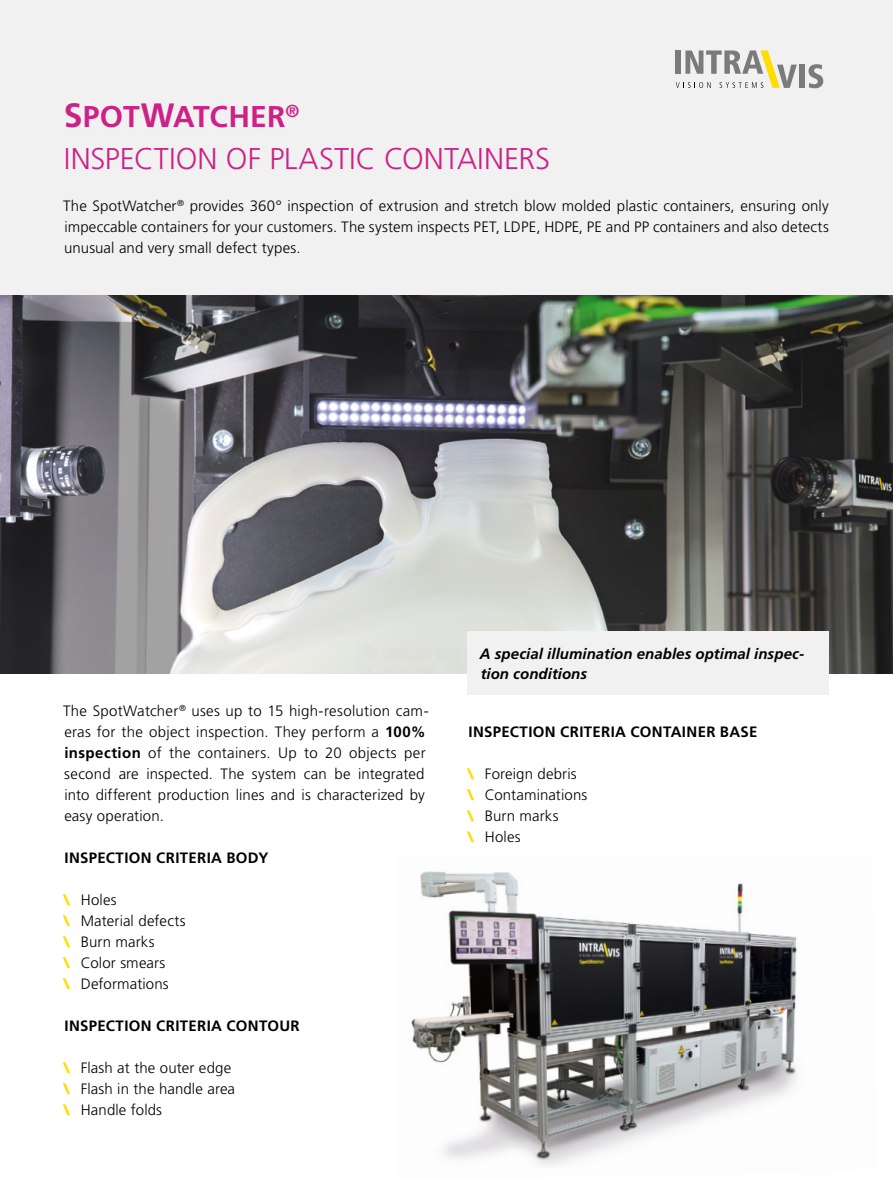
<style>
.page{position:relative;width:893px;height:1187px;background:#fff}
.page>*{position:absolute;margin:0;border:0;box-sizing:border-box;transform-origin:0 0}
.t1{font:300 30px/42px "Frutiger LT Std";letter-spacing:.005em;color:#cd2185}
.t2{font:300 15px/21px "Frutiger LT Std";letter-spacing:.01em;color:#000}
.t3{font:700 15px "Frutiger LT Std";letter-spacing:.02em;color:#000}
.t4{font:italic 700 15px/19.5px "Frutiger LT Std";letter-spacing:.005em;color:#000}
.s1{font-weight:700;font-size:33.75px}
.s2{font-weight:700}
.s3{font-weight:900;color:#fd0}
</style>
<div class="page">
<img style="left:411px;top:871px;width:386px;height:295px">
<div style="left:0;top:0;width:893px;height:295px;background:#f1f1f1"></div>
<svg style="left:676px;top:50px;width:121px;height:38px"></svg>
<div style="left:799px;top:65px;width:6px;height:23px;background:#7c7b7b"></div>
<svg style="left:808px;top:64px;width:15px;height:24px"></svg>
<img style="left:0;top:295px;width:893px;height:378px">
<div style="left:468px;top:631px;width:361px;height:63px;background:#f1f1f1"></div>
<h1 class="t1" style="left:64px;top:96px;width:488px"><span class="s1">S</span><span class="s2">POT</span><span class="s1">W</span><span class="s2">ATCHER</span><sup>®<br></sup>INSPECTION OF PLASTIC CONTAINERS</h1>
<p class="t2" style="left:63px;top:196px;width:767px;text-align:justify">The SpotWatcher<sup>®</sup> provides 360° inspection of extrusion and stretch blow molded plastic containers, ensuring only impeccable containers for your customers. The system inspects PET, LDPE, HDPE, PE and PP containers and also detects unusual and very small defect types.</p>
<p class="t2" style="left:63px;top:700px;width:367px">The SpotWatcher<sup>®</sup> uses up to 15 high-resolution cam&shy;eras for the object inspection. They perform a <span class="s2">100% inspection</span> of the containers. Up to 20 objects per second are inspected. The system can be integrated into different production lines and is characterized by easy operation.</p>
<p class="t3" style="left:65px;top:848px;width:205px">INSPECTION CRITERIA BODY</p>
<p class="t2" style="left:64px;top:889px;width:123px"><span class="s3">\</span> Holes<br><span class="s3">\</span> Material defects <span class="s3">\</span> Burn marks<br><span class="s3">\</span> Color smears<br><span class="s3">\</span> Deformations</p>
<p class="t3" style="left:65px;top:1016px;width:237px">INSPECTION CRITERIA CONTOUR</p>
<p class="t2" style="left:64px;top:1057px;width:173px"><span class="s3">\</span> Flash at the outer edge <span class="s3">\</span> Flash in the handle area <span class="s3">\</span> Handle folds</p>
<p class="t4" style="left:480px;top:644px;width:326px">A special illumination enables optimal inspec&shy;tion conditions</p>
<p class="t3" style="left:468px;top:722px;width:290px">INSPECTION CRITERIA CONTAINER BASE</p>
<p class="t2" style="left:468px;top:763px;width:121px"><span class="s3">\</span> Foreign debris<br><span class="s3">\</span> Contaminations <span class="s3">\</span> Burn marks<br><span class="s3">\</span> Holes</p>
</div>
